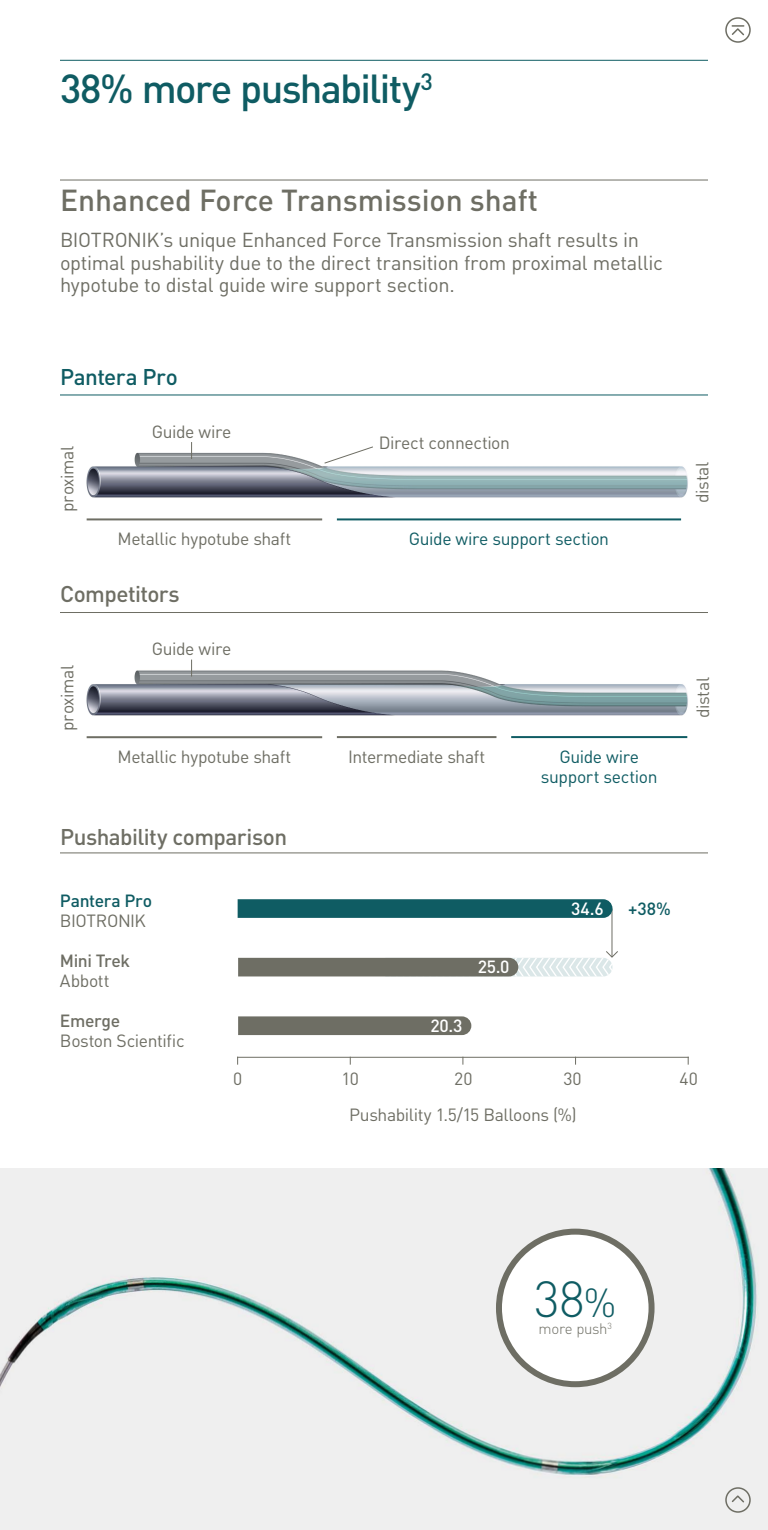
<style>
.page{position:relative;width:768px;height:1530px;background:#fff}
.page>*{position:absolute;margin:0;border:0;box-sizing:border-box;transform-origin:0 0}
.t1{font:300 50px "DIN Pro";color:#0f5c63}
.t2{font:500 40px "DIN Pro";letter-spacing:-.045em;color:#0f5c63}
.t3{font:500 30px "DIN Pro";color:#6e6e64}
.t4{font:500 22.5px "DIN Pro";letter-spacing:-.025em;color:#6e6e64}
.t5{font:500 22.5px "DIN Pro";letter-spacing:-.025em;color:#0f5c63}
.t6{font:20px/22.5px "DIN Pro";letter-spacing:-.015em;color:#6e6e64}
.t7{font:17.5px "DIN Pro";letter-spacing:-.025em;color:#6e6e64}
.t8{font:17.5px/20px "DIN Pro";letter-spacing:-.02em;color:#0f5c63;text-align:center}
.t9{font:500 17.5px "DIN Pro";letter-spacing:-.02em;color:#0f5c63}
.t10{font:500 17.5px "DIN Pro";letter-spacing:-.02em;color:#6e6e64}
.t11{font:500 17.5px "DIN Pro";color:#fff}
.t12{font:300 15px "DIN Pro";letter-spacing:-.02em;color:#6e6e64}
.s1{font-size:40px}
</style>
<div class="page">
<hr style="left:60px;top:60px;width:648px;height:1px;background:#0f5c63">
<svg style="left:731px;top:25px;width:14px;height:11px"></svg>
<div style="left:725px;top:17px;width:26px;height:26px;border:2px solid #6e6e64;border-radius:50%"></div>
<hr style="left:60px;top:180px;width:648px;height:1px;background:#6e6e64">
<div style="left:0;top:1169px;width:768px;height:361px;background:#efefef"></div>
<img style="left:86px;top:659px;width:602px;height:57px">
<img style="left:86px;top:448px;width:602px;height:50px">
<hr style="left:611px;top:909px;width:1px;height:48px;background:#6e6e64">
<hr style="left:87px;top:518px;width:235px;height:2px;background:#6e6e64">
<hr style="left:337px;top:518px;width:344px;height:2px;background:#0f5c63">
<svg style="left:191px;top:442px;width:1px;height:17px"></svg>
<svg style="left:191px;top:660px;width:1px;height:17px"></svg>
<hr style="left:87px;top:736px;width:235px;height:2px;background:#6e6e64">
<hr style="left:337px;top:736px;width:159px;height:2px;background:#6e6e64">
<hr style="left:511px;top:736px;width:176px;height:2px;background:#0f5c63">
<svg style="left:323px;top:446px;width:51px;height:18px"></svg>
<hr style="left:60px;top:394px;width:648px;height:1px;background:#0f5c63">
<hr style="left:60px;top:612px;width:648px;height:1px;background:#6e6e64">
<svg style="left:238px;top:899px;width:374px;height:19px;background:#145f66"></svg>
<svg style="left:238px;top:950px;width:380px;height:26px"></svg>
<div style="left:238px;top:1016px;width:233px;height:19px;background:#6e6e64"></div>
<hr style="left:237px;top:1057px;width:452px;height:1px;background:#6e6e64">
<hr style="left:60px;top:852px;width:648px;height:1px;background:#6e6e64">
<div style="left:499px;top:1232px;width:153px;height:152px;background:#fff;border-radius:50%"></div>
<div style="left:496px;top:1229px;width:159px;height:158px;border:6px solid #6e6e64;border-radius:50%"></div>
<svg style="left:730px;top:1494px;width:16px;height:10px"></svg>
<div style="left:725px;top:1487px;width:26px;height:26px;border:2px solid #6e6e64;border-radius:50%"></div>
<h2 class="t2" style="left:60px;top:62px;width:374px">38% more pushability<sup>3</sup></h2>
<h3 class="t3" style="left:60px;top:179px;width:479px">Enhanced Force Transmission shaft</h3>
<p class="t6" style="left:60px;top:228px;width:604px">BIOTRONIK’s unique Enhanced Force Transmission shaft results in optimal pushability due to the direct transition from proximal metallic hypotube to distal guide wire support section.</p>
<p class="t5" style="left:60px;top:361px;width:119px">Pantera Pro</p>
<p class="t7" style="left:55px;top:512px;width:67px;rotate:-90deg">proximal</p>
<p class="t7" style="left:152px;top:419px;width:81px">Guide wire</p>
<p class="t7" style="left:118px;top:527px;width:175px">Metallic hypotube shaft</p>
<p class="t4" style="left:60px;top:579px;width:121px">Competitors</p>
<p class="t7" style="left:55px;top:731px;width:67px;rotate:-90deg">proximal</p>
<p class="t7" style="left:152px;top:637px;width:81px">Guide wire</p>
<p class="t7" style="left:379px;top:431px;width:133px">Direct connection</p>
<p class="t8" style="left:409px;top:528px;width:202px">Guide wire support section</p>
<p class="t7" style="left:118px;top:744px;width:175px">Metallic hypotube shaft</p>
<p class="t7" style="left:348px;top:744px;width:139px">Intermediate shaft</p>
<p class="t8" style="left:541px;top:746px;width:118px">Guide wire support section</p>
<p class="t4" style="left:60px;top:821px;width:229px">Pushability comparison</p>
<p class="t9" style="left:60px;top:889px;width:94px">Pantera Pro</p>
<p class="t7" style="left:60px;top:909px;width:87px">BIOTRONIK</p>
<p class="t10" style="left:60px;top:949px;width:72px">Mini Trek</p>
<p class="t7" style="left:60px;top:969px;width:51px">Abbott</p>
<p class="t10" style="left:60px;top:1009px;width:62px">Emerge</p>
<p class="t7" style="left:60px;top:1029px;width:126px">Boston Scientific</p>
<p class="t11" style="left:478px;top:955px;width:33px">25.0</p>
<p class="t11" style="left:431px;top:1014px;width:34px">20.3</p>
<p class="t11" style="left:571px;top:897px;width:34px">34.6</p>
<p class="t9" style="left:628px;top:897px;width:44px">+38%</p>
<p class="t7" style="left:690px;top:503px;width:43px;rotate:-90deg">distal</p>
<p class="t7" style="left:691px;top:718px;width:43px;rotate:-90deg">distal</p>
<p class="t7" style="left:233px;top:1067px;width:11px">0</p>
<p class="t7" style="left:342px;top:1067px;width:19px">10</p>
<p class="t7" style="left:454px;top:1067px;width:20px">20</p>
<p class="t7" style="left:563px;top:1067px;width:20px">30</p>
<p class="t7" style="left:679px;top:1067px;width:20px">40</p>
<p class="t7" style="left:349px;top:1103px;width:229px">Pushability 1.5/15 Balloons (%)</p>
<h1 class="t1" style="left:534px;top:1265px;width:84px">38<span class="s1">%</span></h1>
<p class="t12" style="left:539px;top:1319px;width:75px">more push<sup>3</sup></p>
</div>
